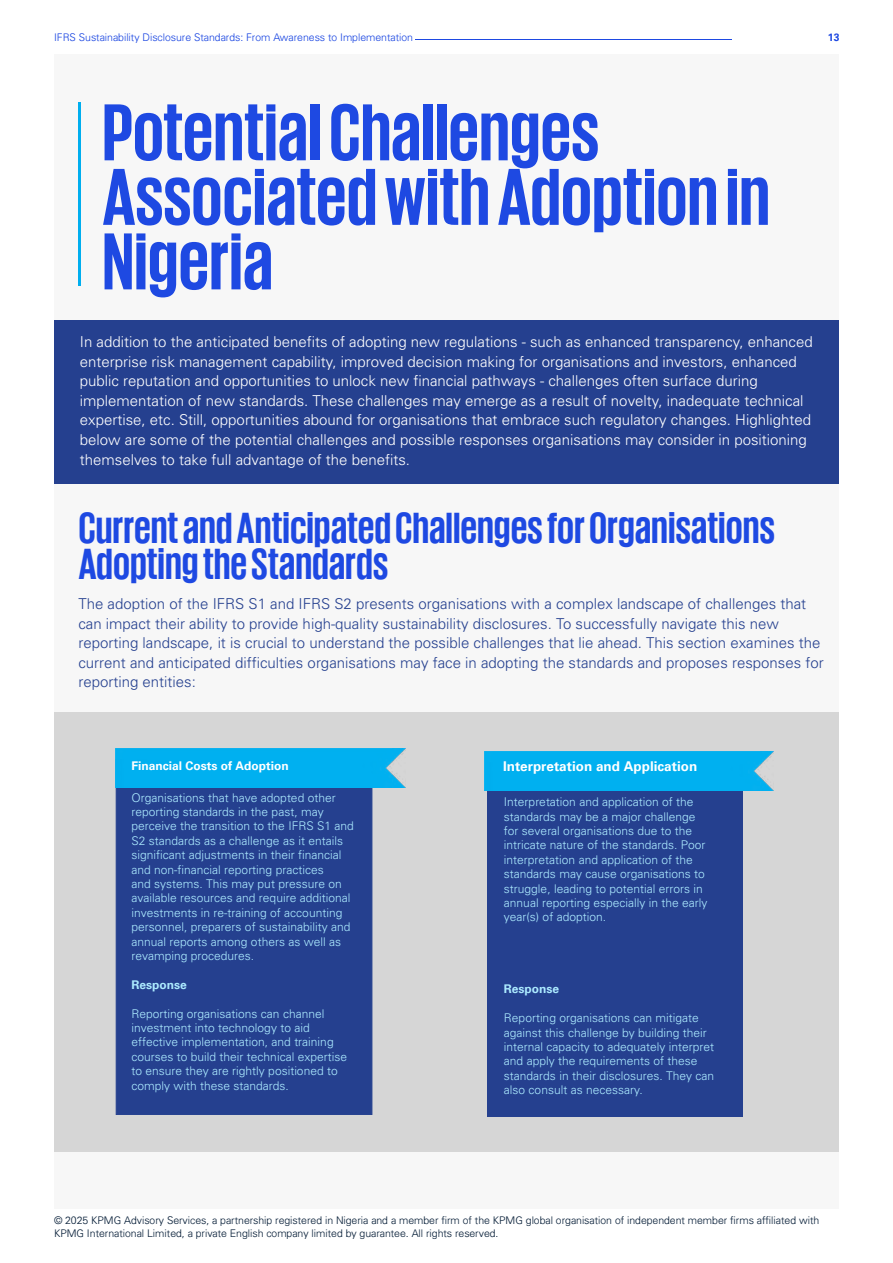
<style>
.page{position:relative;width:893px;height:1263px;background:#fff}
.page>*{position:absolute;margin:0;border:0;box-sizing:border-box;transform-origin:0 0}
.t1{font:700 82.5px/64.5px "KPMG";color:#1e49e2}
.t2{font:700 45px/36px "KPMG";color:#1e49e2}
.t3{font:300 15px/19.5px "Univers";color:#fff}
.t4{font:300 15px/19.5px "Univers";color:#25408f}
.t5{font:700 13.5px "Univers";color:#fff}
.t6{font:300 12px/14.4px "Univers";color:#aceaff}
.t7{font:700 12px "Univers";color:#fff}
.t8{font:700 12px "Univers";color:#aceaff}
.t9{font:300 10.5px/12.6px "Univers";color:#0c233c}
.t10{font:300 10.5px "Univers";color:#1e49e2}
.t11{font:700 10.5px "Univers";color:#1e49e2}
</style>
<div class="page">
<hr style="left:415px;top:39px;width:317px;height:1px;background:#1e49e2">
<div style="left:54px;top:54px;width:785px;height:1155px;background:#f7f7f7"></div>
<hr style="left:78px;top:103px;width:3px;height:183px;background:#00aeef">
<div style="left:54px;top:321px;width:785px;height:163px;background:#25408f"></div>
<div style="left:54px;top:713px;width:785px;height:439px;background:#d6d6d6"></div>
<div style="left:116px;top:759px;width:256px;height:356px;background:#25408f"></div>
<div style="left:116px;top:749px;width:290px;height:39px;background:#00b0f0"></div>
<div style="left:487px;top:762px;width:256px;height:355px;background:#25408f"></div>
<img style="left:484px;top:751px;width:290px;height:39px">
<p class="t10" style="left:54px;top:31px;width:361px">IFRS Sustainability Disclosure Standards: From Awareness to Implementation</p>
<p class="t11" style="left:828px;top:31px;width:13px">13</p>
<h1 class="t1" style="left:102px;top:98px;width:669px">Potential Challenges<br>Associated with Adoption in<br>Nigeria</h1>
<p class="t3" style="left:80px;top:332px;width:734px">In addition to the anticipated benefits of adopting new regulations - such as enhanced transparency, enhanced enterprise risk management capability, improved decision making for organisations and investors, enhanced public reputation and opportunities to unlock new financial pathways - challenges often surface during implementation of new standards. These challenges may emerge as a result of novelty, inadequate technical expertise, etc. Still, opportunities abound for organisations that embrace such regulatory changes. Highlighted below are some of the potential challenges and possible responses organisations may consider in positioning themselves to take full advantage of the benefits.</p>
<h2 class="t2" style="left:78px;top:508px;width:698px">Current and Anticipated Challenges for Organisations<br>Adopting the Standards</h2>
<p class="t4" style="left:78px;top:594px;width:747px">The adoption of the IFRS S1 and IFRS S2 presents organisations with a complex landscape of challenges that can impact their ability to provide high-quality sustainability disclosures. To successfully navigate this new reporting landscape, it is crucial to understand the possible challenges that lie ahead. This section examines the current and anticipated difficulties organisations may face in adopting the standards and proposes responses for reporting entities:</p>
<p class="t7" style="left:132px;top:759px;width:159px">Financial Costs of Adoption</p>
<p class="t6" style="left:132px;top:790px;width:224px">Organisations that have adopted other reporting standards in the past, may perceive the transition to the IFRS S1 and S2 standards as a challenge as it entails significant adjustments in their financial and non-financial reporting practices<br>and systems. This may put pressure on available resources and require additional investments in re-training of accounting personnel, preparers of sustainability and annual reports among others as well as revamping procedures.</p>
<p class="t8" style="left:132px;top:977px;width:57px">Response</p>
<p class="t6" style="left:132px;top:1006px;width:217px">Reporting organisations can channel investment into technology to aid effective implementation, and training courses to build their technical expertise to ensure they are rightly positioned to comply with these standards.</p>
<p class="t5" style="left:503px;top:758px;width:196px">Interpretation and Application</p>
<p class="t6" style="left:504px;top:795px;width:205px">Interpretation and application of the standards may be a major challenge for several organisations due to the intricate nature of the standards. Poor interpretation and application of the standards may cause organisations to struggle, leading to potential errors in annual reporting especially in the early year(s) of adoption.</p>
<p class="t8" style="left:504px;top:982px;width:57px">Response</p>
<p class="t6" style="left:504px;top:1011px;width:212px">Reporting organisations can mitigate against this challenge by building their internal capacity to adequately interpret and apply the requirements of these standards in their disclosures. They can also consult as necessary.</p>
<p class="t9" style="left:54px;top:1214px;width:767px">© 2025 KPMG Advisory Services, a partnership registered in Nigeria and a member firm of the KPMG global organisation of independent member firms affiliated with<br>KPMG International Limited, a private English company limited by guarantee. All rights reserved.</p>
</div>
